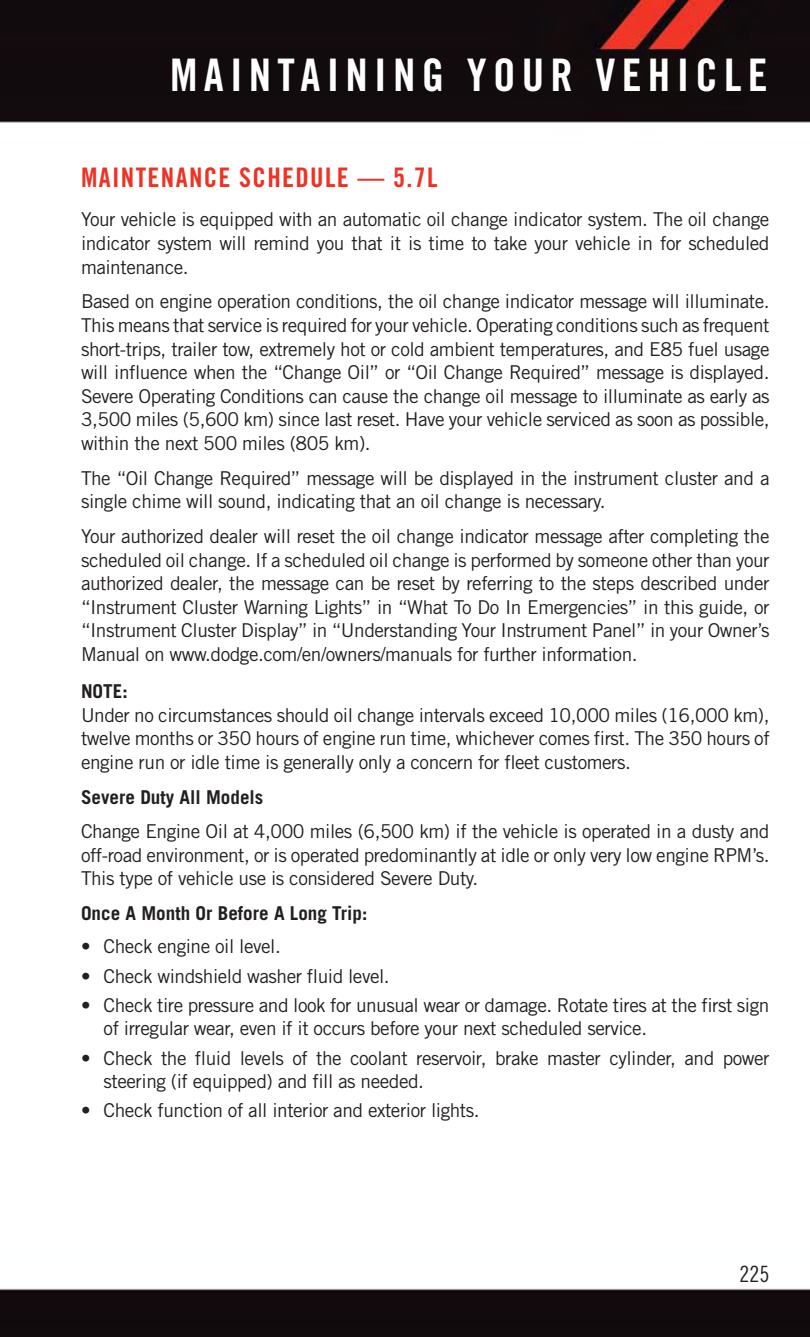
<style>
.page{position:relative;width:810px;height:1337px;background:#fff}
.page>*{position:absolute;margin:0;border:0;box-sizing:border-box;transform-origin:0 0}
.t1{font:45px "Trade Gothic LT Std Bd Cn 20";letter-spacing:.14em;color:#fff}
.t2{font:27px "Trade Gothic LT Std Bd Cn 20";letter-spacing:.05em;color:#ee3224}
.t3{font:22.5px "Trade Gothic LT Std Cn 18";color:#231f20}
.t4{font:19.12px/23.6px "Trade Gothic LT Std";letter-spacing:-.025em;color:#231f20;text-align:justify}
.t5{font:700 19.12px "Trade Gothic LT Std";color:#231f20}
</style>
<div class="page">
<img style="left:0;top:0;width:810px;height:1336px">
<h1 class="t1" style="left:170px;top:59px;width:599px">MAINTAINING YOUR VEHICLE</h1>
<h2 class="t2" style="left:81px;top:167px;width:358px">MAINTENANCE SCHEDULE — 5.7L</h2>
<p class="t4" style="left:81px;top:210px;width:690px">Your vehicle is equipped with an automatic oil change indicator system. The oil change indicator system will remind you that it is time to take your vehicle in for scheduled maintenance.</p>
<p class="t4" style="left:81px;top:291px;width:690px">Based on engine operation conditions, the oil change indicator message will illuminate.<br>This means that service is required for your vehicle. Operating conditions such as frequent short-trips, trailer tow, extremely hot or cold ambient temperatures, and E85 fuel usage will influence when the “Change Oil” or “Oil Change Required” message is displayed.<br>Severe Operating Conditions can cause the change oil message to illuminate as early as 3,500 miles (5,600 km) since last reset. Have your vehicle serviced as soon as possible, within the next 500 miles (805 km).</p>
<p class="t4" style="left:81px;top:468px;width:690px">The “Oil Change Required” message will be displayed in the instrument cluster and a single chime will sound, indicating that an oil change is necessary.</p>
<p class="t4" style="left:81px;top:526px;width:690px">Your authorized dealer will reset the oil change indicator message after completing the scheduled oil change. If a scheduled oil change is performed by someone other than your authorized dealer, the message can be reset by referring to the steps described under “Instrument Cluster Warning Lights” in “What To Do In Emergencies” in this guide, or “Instrument Cluster Display” in “Understanding Your Instrument Panel” in your Owner’s Manual on www.dodge.com/en/owners/manuals for further information.</p>
<p class="t5" style="left:81px;top:684px;width:48px">NOTE:</p>
<p class="t4" style="left:81px;top:704px;width:690px">Under no circumstances should oil change intervals exceed 10,000 miles (16,000 km), twelve months or 350 hours of engine run time, whichever comes first. The 350 hours of engine run or idle time is generally only a concern for fleet customers.</p>
<p class="t5" style="left:81px;top:789px;width:184px">Severe Duty All Models</p>
<p class="t4" style="left:81px;top:821px;width:690px">Change Engine Oil at 4,000 miles (6,500 km) if the vehicle is operated in a dusty and off-road environment, or is operated predominantly at idle or only very low engine RPM’s.<br>This type of vehicle use is considered Severe Duty.</p>
<p class="t5" style="left:81px;top:906px;width:288px">Once A Month Or Before A Long Trip:</p>
<p class="t4" style="left:81px;top:936px;width:201px">• Check engine oil level.</p>
<p class="t4" style="left:81px;top:965px;width:310px">• Check windshield washer fluid level.</p>
<p class="t4" style="left:104px;top:995px;width:667px;line-height:22.9px;text-indent:-23px">• Check tire pressure and look for unusual wear or damage. Rotate tires at the first sign of irregular wear, even if it occurs before your next scheduled service.</p>
<p class="t4" style="left:104px;top:1048px;width:667px;line-height:22.9px;text-indent:-23px">• Check the fluid levels of the coolant reservoir, brake master cylinder, and power steering (if equipped) and fill as needed.</p>
<p class="t4" style="left:81px;top:1100px;width:400px">• Check function of all interior and exterior lights.</p>
<p class="t3" style="left:740px;top:1266px;width:31px">225</p>
</div>
